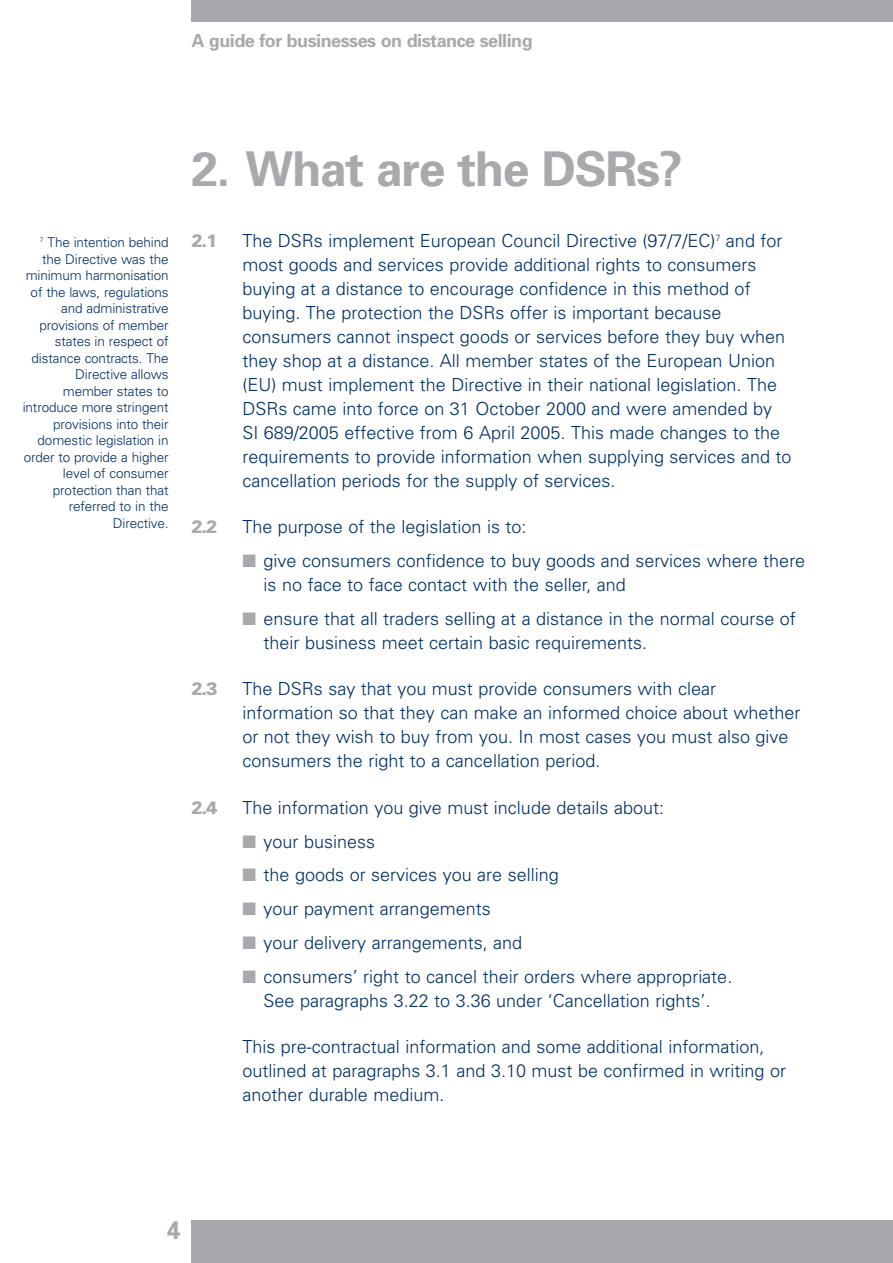
<style>
.page{position:relative;width:893px;height:1263px;background:#fff}
.page>*{position:absolute;margin:0;border:0;box-sizing:border-box;transform-origin:0 0}
.t1{font:700 48px "Univers";letter-spacing:-.03em;color:#a8a9ad}
.t2{font:700 25.5px "Univers";color:#a8a9ad}
.t3{font:300 18px/24px "Univers";color:#002e64}
.t4{font:700 18px "Univers";letter-spacing:-.03em;color:#a8a9ad}
.t5{font:900 18px "Univers";color:#a8a9ad;scale:.95 1}
.t6{font:300 13.5px/16.5px "Univers";letter-spacing:-.01em;color:#002e64;text-align:right}
.s1{color:#a8a9ad}
</style>
<div class="page">
<div style="left:191px;top:1220px;width:702px;height:43px;background:#a8a9ad"></div>
<div style="left:191px;top:0;width:702px;height:21px;background:#a8a9ad"></div>
<p class="t4" style="left:191px;top:34px;width:343px">A guide for businesses on distance selling</p>
<p class="t6" style="left:23px;top:235px;width:147px"><sup>7</sup> The intention behind the Directive was the minimum harmonisation of the laws, regulations and administrative provisions of member states in respect of distance contracts. The<br>Directive allows member states to introduce more stringent provisions into their domestic legislation in order to provide a higher level of consumer protection than that referred to in the<br>Directive.</p>
<h1 class="t1" style="left:191px;top:152px;width:493px">2. What are the DSRs?</h1>
<p class="t5" style="left:191px;top:234px;width:29px">2.1</p>
<p class="t3" style="left:242px;top:230px;width:551px">The DSRs implement European Council Directive (97/7/EC)<sup>7</sup> and for most goods and services provide additional rights to consumers buying at a distance to encourage confidence in this method of buying. The protection the DSRs offer is important because consumers cannot inspect goods or services before they buy when they shop at a distance. All member states of the European Union (EU) must implement the Directive in their national legislation. The DSRs came into force on 31 October 2000 and were amended by SI 689/2005 effective from 6 April 2005. This made changes to the requirements to provide information when supplying services and to cancellation periods for the supply of services.</p>
<p class="t5" style="left:191px;top:520px;width:29px">2.2</p>
<p class="t3" style="left:242px;top:517px;width:286px">The purpose of the legislation is to:</p>
<p class="t3" style="left:264px;top:550px;width:543px;text-indent:-21px"><span class="s1">■</span> give consumers confidence to buy goods and services where there is no face to face contact with the seller, and</p>
<p class="t3" style="left:264px;top:608px;width:534px;text-indent:-21px"><span class="s1">■</span> ensure that all traders selling at a distance in the normal course of their business meet certain basic requirements.</p>
<p class="t5" style="left:191px;top:682px;width:29px">2.3</p>
<p class="t3" style="left:242px;top:679px;width:560px">The DSRs say that you must provide consumers with clear information so that they can make an informed choice about whether or not they wish to buy from you. In most cases you must also give consumers the right to a cancellation period.</p>
<p class="t5" style="left:191px;top:801px;width:29px">2.4</p>
<p class="t3" style="left:242px;top:797px;width:423px">The information you give must include details about:</p>
<p class="t3" style="left:242px;top:831px;width:134px"><span class="s1">■</span> your business</p>
<p class="t3" style="left:242px;top:865px;width:318px"><span class="s1">■</span> the goods or services you are selling</p>
<p class="t3" style="left:242px;top:898px;width:250px"><span class="s1">■</span> your payment arrangements</p>
<p class="t3" style="left:242px;top:932px;width:281px"><span class="s1">■</span> your delivery arrangements, and</p>
<p class="t3" style="left:242px;top:966px;width:491px;text-align:center"><span class="s1">■</span> consumers’ right to cancel their orders where appropriate.<br>See paragraphs 3.22 to 3.36 under ‘Cancellation rights’.</p>
<p class="t3" style="left:242px;top:1036px;width:545px">This pre-contractual information and some additional information, outlined at paragraphs 3.1 and 3.10 must be confirmed in writing or another durable medium.</p>
<h2 class="t2" style="left:167px;top:1220px;width:16px">4</h2>
</div>
